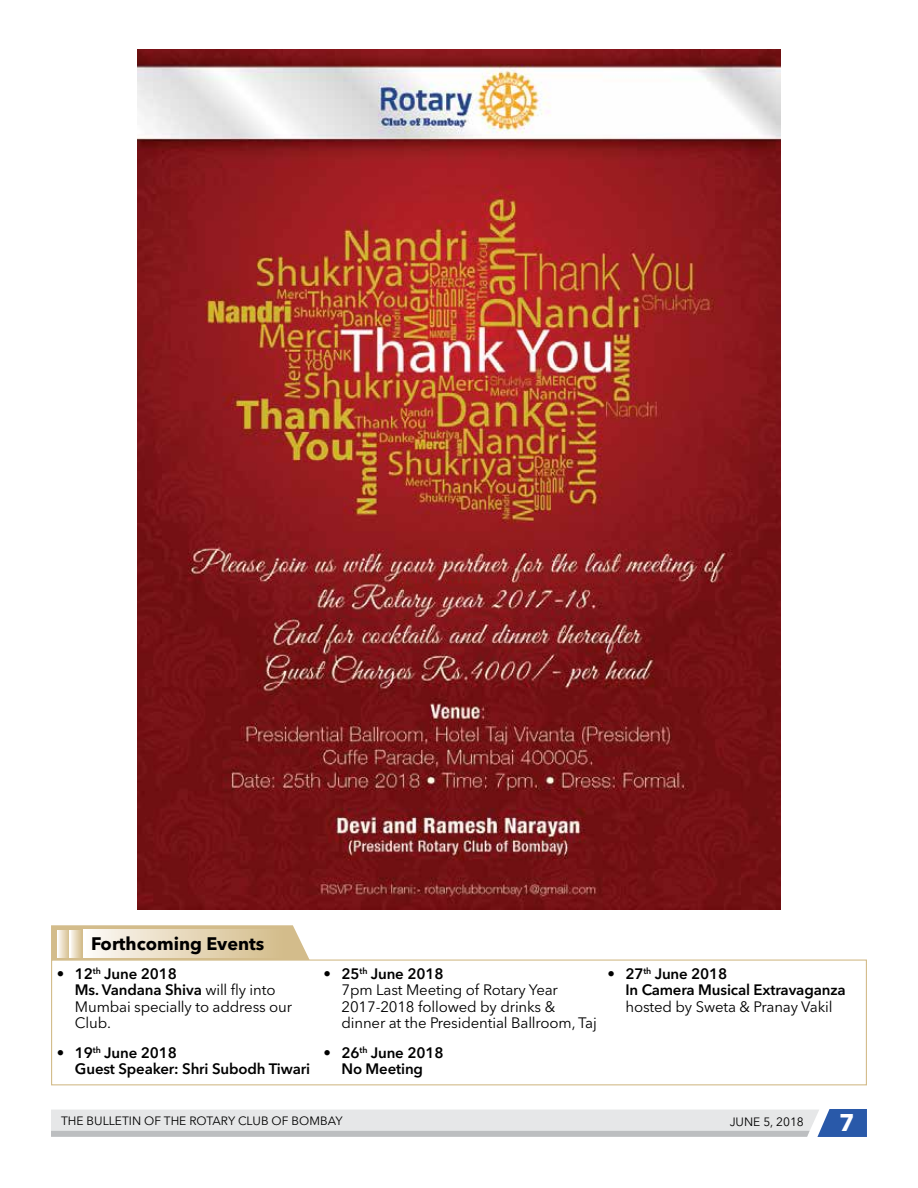
<style>
.page{position:relative;width:918px;height:1188px;background:#fff}
.page>*{position:absolute;margin:0;border:0;box-sizing:border-box;transform-origin:0 0}
.t1{font:700 24px "Avenir Next LT Pro";color:#fff}
.t2{font:700 18px "Avenir Next LT Pro";color:#000}
.t3{font:15px/16.5px "Avenir Next LT Pro";letter-spacing:-.01em;color:#000}
.t4{font:600 15px/16.5px "Avenir Next LT Pro";letter-spacing:-.01em;color:#000}
.t5{font:12px "Avenir Next LT Pro";color:#000}
.s1{font-weight:600}
</style>
<div class="page">
<svg style="left:51px;top:1109px;width:816px;height:28px;background:#d4d8dd"></svg>
<img style="left:138px;top:50px;width:642px;height:860px">
<div style="left:51px;top:960px;width:816px;height:125px;border:1px solid #d3bc8b"></div>
<svg style="left:51px;top:925px;width:260px;height:36px;background:#dccaa4"></svg>
<div style="left:84px;top:930px;width:199px;height:27px;background:linear-gradient(to right,#fdfaf6,#d3bc89)"></div>
<svg style="left:57px;top:930px;width:12px;height:27px"></svg>
<svg style="left:70px;top:930px;width:11px;height:27px"></svg>
<p class="t2" style="left:91px;top:933px;width:175px">Forthcoming Events</p>
<p class="t3" style="left:75px;top:965px;width:219px;text-indent:-18px"><span class="s1">• 12</span><sup>th</sup> <span class="s1">June 2018<br>Ms. Vandana Shiva</span> will fly into<br>Mumbai specially to address our<br>Club.</p>
<p class="t4" style="left:75px;top:1044px;width:237px;text-indent:-18px">• 19<sup>th</sup> June 2018<br>Guest Speaker: Shri Subodh Tiwari</p>
<p class="t3" style="left:341px;top:965px;width:257px;text-indent:-18px"><span class="s1">• 25</span><sup>th</sup> <span class="s1">June 2018<br></span>7pm Last Meeting of Rotary Year<br>2017-2018 followed by drinks &amp; dinner at the Presidential Ballroom, Taj</p>
<p class="t4" style="left:323px;top:1044px;width:122px;text-align:center">• 26<sup>th</sup> June 2018<br>No Meeting</p>
<p class="t4" style="left:625px;top:965px;width:222px;text-indent:-18px">• 27<sup>th</sup> June 2018<br>In Camera Musical Extravaganza</p>
<p class="t3" style="left:625px;top:998px;width:209px">hosted by Sweta &amp; Pranay Vakil</p>
<p class="t5" style="left:61px;top:1113px;width:283px">The Bulletin of the Rotary Club of Bombay</p>
<p class="t5" style="left:730px;top:1115px;width:15px">JUNE</p>
<p class="t5" style="left:763px;top:1115px;width:42px">5, 2018</p>
<h1 class="t1" style="left:839px;top:1108px;width:17px">7</h1>
</div>
